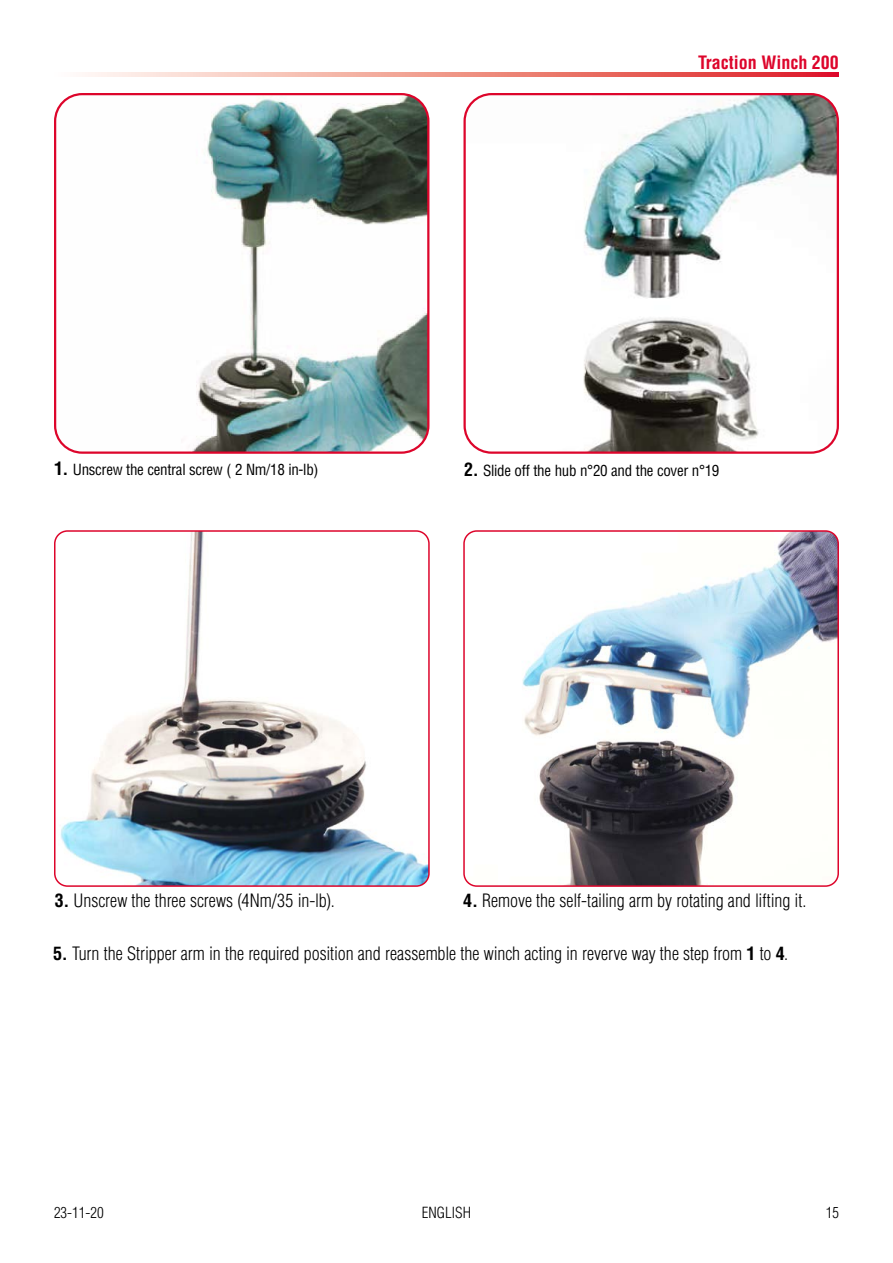
<style>
.page{position:relative;width:893px;height:1263px;background:#fff}
.page>*{position:absolute;margin:0;border:0;box-sizing:border-box;transform-origin:0 0}
.t1{font:300 condensed 18px "Helvetica LT Std";color:#000}
.t2{font:700 condensed 18px "Helvetica LT Std";color:#dd052b}
.t3{font:condensed 15px "Helvetica LT Std";letter-spacing:-.02em;color:#000}
.t4{font:300 condensed 15px "Helvetica LT Std";color:#000}
.s1{font-weight:700;font-size:18px}
.s2{font-weight:700}
</style>
<div class="page">
<svg style="left:85px;top:72px;width:754px;height:5px;background:#ee8e87"></svg>
<img style="left:55px;top:533px;width:372px;height:351px">
<div style="left:54px;top:530px;width:376px;height:357px;border:2px solid #dd052b;border-radius:13px"></div>
<img style="left:466px;top:533px;width:370px;height:351px">
<div style="left:463px;top:530px;width:376px;height:357px;border:2px solid #dd052b;border-radius:13px"></div>
<img style="left:56px;top:94px;width:372px;height:357px">
<div style="left:54px;top:93px;width:375px;height:361px;border:2px solid #dd052b;border-radius:27px"></div>
<img style="left:466px;top:96px;width:370px;height:355px">
<div style="left:463px;top:93px;width:376px;height:361px;border:2px solid #dd052b;border-radius:27px"></div>
<p class="t2" style="left:698px;top:51px;width:142px">Traction Winch 200</p>
<p class="t3" style="left:54px;top:460px;width:266px"><span class="s1">1.</span> Unscrew the central screw ( 2 Nm/18 in-lb)</p>
<p class="t3" style="left:464px;top:462px;width:257px"><span class="s1">2.</span> Slide off the hub n°20 and the cover n°19</p>
<p class="t1" style="left:55px;top:889px;width:279px"><span class="s2">3.</span> Unscrew the three screws (4Nm/35 in-lb).</p>
<p class="t1" style="left:463px;top:889px;width:342px"><span class="s2">4.</span> Remove the self-tailing arm by rotating and lifting it.</p>
<p class="t1" style="left:53px;top:942px;width:734px"><span class="s2">5.</span> Turn the Stripper arm in the required position and reassemble the winch acting in reverve way the step from <span class="s2">1</span> to <span class="s2">4</span>.</p>
<p class="t4" style="left:54px;top:1204px;width:51px">23-11-20</p>
<p class="t4" style="left:422px;top:1204px;width:51px">ENGLISH</p>
<p class="t4" style="left:826px;top:1204px;width:15px">15</p>
</div>
